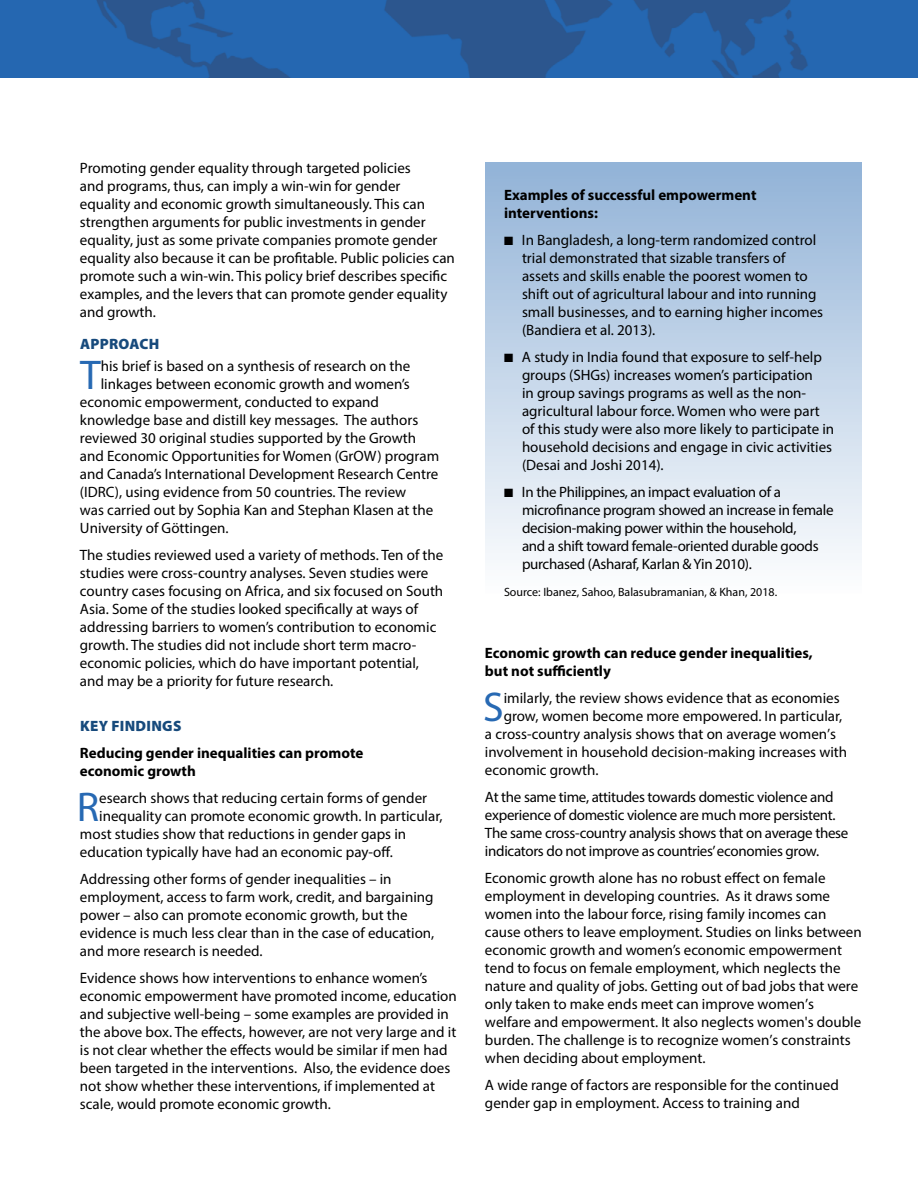
<style>
.page{position:relative;width:918px;height:1188px;background:#fff}
.page>*{position:absolute;margin:0;border:0;box-sizing:border-box;transform-origin:0 0}
.P2{font:41.7px "Myriad Pro";color:#2769b3}
.P1{font:15px/18px "Myriad Pro";color:#000}
.P2-2{font:15px "Myriad Pro";color:#000}
.P3{font:15px/18px "Myriad Pro";color:#000}
.P1-2{font:15px/18px "Myriad Pro";letter-spacing:-.02em;color:#000}
.P3-2{font:15px/18px "Myriad Pro";letter-spacing:-.02em;color:#000}
.H5{font:700 15px/18px "Myriad Pro";color:#000}
.H3{font:900 15px "Myriad Pro";letter-spacing:.02em;color:#174a7c}
.P3-3{font:12px "Myriad Pro";color:#000}
</style>
<div class="page">
<div style="left:485px;top:162px;width:376px;height:432px;background:linear-gradient(to bottom,#92b3d7,#fdfdfe)"></div>
<img style="left:0;top:0;width:918px;height:78px">
<h5 class="P1" style="left:80px;top:159px;width:376px">Promoting gender equality through targeted policies<br>and programs, thus, can imply a win-win for gender equality and economic growth simultaneously. This can strengthen arguments for public investments in gender equality, just as some private companies promote gender equality also because it can be profitable. Public policies can promote such a win-win. This policy brief describes specific examples, and the levers that can promote gender equality and growth.</h5>
<h2 class="H3" style="left:80px;top:334px;width:81px">APPROACH</h2>
<p class="P2" style="left:80px;top:350px;width:22px">T</p>
<p class="P2-2" style="left:101px;top:357px;width:311px">his brief is based on a synthesis of research on the</p>
<p class="P2-2" style="left:101px;top:375px;width:311px">linkages between economic growth and women’s</p>
<p class="P2-2" style="left:80px;top:393px;width:301px">economic empowerment, conducted to expand</p>
<p class="P2-2" style="left:80px;top:411px;width:340px">knowledge base and distill key messages. The authors</p>
<p class="P2-2" style="left:80px;top:429px;width:338px">reviewed 30 original studies supported by the Growth</p>
<p class="P2-2" style="left:80px;top:447px;width:361px">and Economic Opportunities for Women (GrOW) program</p>
<p class="P2-2" style="left:80px;top:465px;width:360px">and Canada’s International Development Research Centre</p>
<p class="P2-2" style="left:80px;top:483px;width:328px">(IDRC), using evidence from 50 countries. The review</p>
<p class="P2-2" style="left:80px;top:501px;width:355px">was carried out by Sophia Kan and Stephan Klasen at the</p>
<p class="P2-2" style="left:80px;top:519px;width:150px">University of Göttingen.</p>
<h5 class="P1" style="left:80px;top:546px;width:365px">The studies reviewed used a variety of methods. Ten of the studies were cross-country analyses. Seven studies were country cases focusing on Africa, and six focused on South Asia. Some of the studies looked specifically at ways of addressing barriers to women’s contribution to economic growth. The studies did not include short term macro&shy;economic policies, which do have important potential, and may be a priority for future research.</h5>
<h2 class="H3" style="left:80px;top:716px;width:103px">KEY FINDINGS</h2>
<h4 class="H5" style="left:80px;top:744px;width:285px">Reducing gender inequalities can promote economic growth</h4>
<p class="P2" style="left:77px;top:782px;width:24px">R</p>
<p class="P2-2" style="left:99px;top:789px;width:329px">esearch shows that reducing certain forms of gender</p>
<p class="P2-2" style="left:99px;top:807px;width:345px">inequality can promote economic growth. In particular,</p>
<p class="P2-2" style="left:80px;top:825px;width:328px">most studies show that reductions in gender gaps in</p>
<p class="P2-2" style="left:80px;top:843px;width:314px">education typically have had an economic pay-off.</p>
<h5 class="P1" style="left:80px;top:870px;width:356px">Addressing other forms of gender inequalities – in employment, access to farm work, credit, and bargaining power – also can promote economic growth, but the evidence is much less clear than in the case of education, and more research is needed.</h5>
<h5 class="P1" style="left:80px;top:969px;width:378px">Evidence shows how interventions to enhance women’s economic empowerment have promoted income, education and subjective well-being – some examples are provided in the above box. The effects, however, are not very large and it is not clear whether the effects would be similar if men had been targeted in the interventions. Also, the evidence does not show whether these interventions, if implemented at scale, would promote economic growth.</h5>
<h4 class="H5" style="left:504px;top:186px;width:254px">Examples of successful empowerment interventions:</h4>
<p class="P3" style="left:522px;top:231px;width:303px;text-indent:-18px">■ In Bangladesh, a long-term randomized control trial demonstrated that sizable transfers of assets and skills enable the poorest women to shift out of agricultural labour and into running small businesses, and to earning higher incomes (Bandiera et al. 2013).</p>
<p class="P3" style="left:522px;top:348px;width:314px;text-indent:-18px">■ A study in India found that exposure to self-help groups (SHGs) increases women’s participation<br>in group savings programs as well as the non&shy;agricultural labour force. Women who were part of this study were also more likely to participate in household decisions and engage in civic activities (Desai and Joshi 2014).</p>
<p class="P3-2" style="left:522px;top:483px;width:313px;text-indent:-18px">■ In the Philippines, an impact evaluation of a microfinance program showed an increase in female decision-making power within the household,<br>and a shift toward female-oriented durable goods purchased (Asharaf, Karlan &amp; Yin 2010).</p>
<p class="P3-3" style="left:504px;top:585px;width:275px">Source: Ibanez, Sahoo, Balasubramanian, &amp; Khan, 2018.</p>
<h4 class="H5" style="left:485px;top:644px;width:329px">Economic growth can reduce gender inequalities, but not sufficiently</h4>
<p class="P2" style="left:483px;top:681px;width:22px">S</p>
<p class="P2-2" style="left:504px;top:689px;width:337px">imilarly, the review shows evidence that as economies</p>
<p class="P2-2" style="left:504px;top:707px;width:340px">grow, women become more empowered. In particular,</p>
<p class="P2-2" style="left:485px;top:725px;width:353px">a cross-country analysis shows that on average women’s</p>
<p class="P2-2" style="left:485px;top:743px;width:364px">involvement in household decision-making increases with</p>
<p class="P2-2" style="left:485px;top:761px;width:115px">economic growth.</p>
<h5 class="P1-2" style="left:485px;top:788px;width:365px">At the same time, attitudes towards domestic violence and experience of domestic violence are much more persistent.<br>The same cross-country analysis shows that on average these indicators do not improve as countries’ economies grow.</h5>
<h5 class="P1" style="left:485px;top:869px;width:378px">Economic growth alone has no robust effect on female employment in developing countries. As it draws some women into the labour force, rising family incomes can cause others to leave employment. Studies on links between economic growth and women’s economic empowerment tend to focus on female employment, which neglects the nature and quality of jobs. Getting out of bad jobs that were only taken to make ends meet can improve women’s welfare and empowerment. It also neglects women's double burden. The challenge is to recognize women’s constraints when deciding about employment.</h5>
<h5 class="P1" style="left:485px;top:1076px;width:355px">A wide range of factors are responsible for the continued gender gap in employment. Access to training and</h5>
</div>
